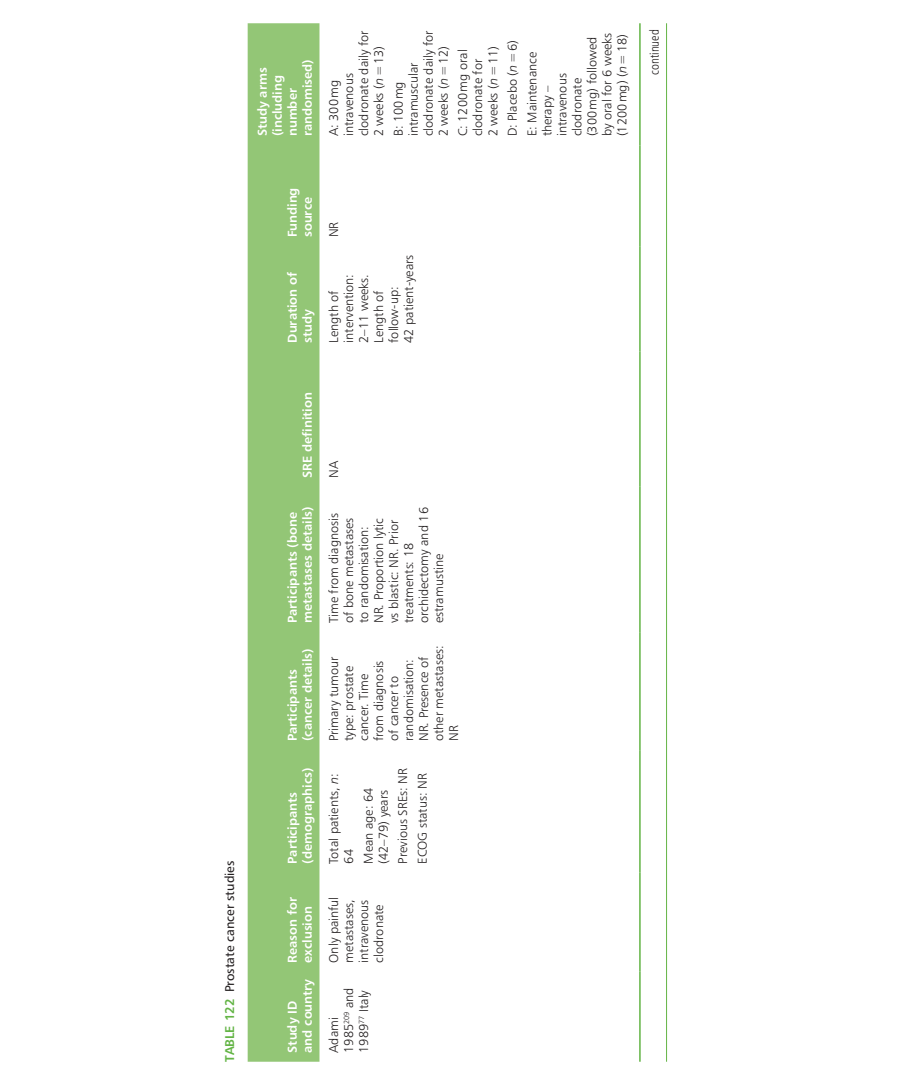
<style>
.page{position:relative;width:919px;height:1079px;background:#fff}
.page>*{position:absolute;margin:0;border:0;box-sizing:border-box;transform-origin:0 0}
._7_2_Table_text__Tab{font:12.75px/15px "Humanist 777 BT Light B";color:#231f20}
._7_10_Table_head__Ta{font:12.75px/15px "Humanist 777 BT Bold B";color:#fff}
._7_0_Table_legend__T{font:12.75px "Humanist 777 BT Roman B";color:#231f20}
._7_3_Table_text_cont{font:12.75px "Humanist 777 BT Light Condensed B";color:#231f20}
.s1{font-family:"Humanist 777 BT Bold B";color:#63b445}
.s2{font-family:"Humanist 777 BT Light Italic B"}
</style>
<div class="page">
<div style="left:248px;top:23px;width:71px;height:1038px;background:#93c676"></div>
<hr style="left:639px;top:971px;width:1px;height:90px;background:#63b445">
<hr style="left:639px;top:872px;width:1px;height:99px;background:#63b445">
<hr style="left:639px;top:750px;width:1px;height:122px;background:#63b445">
<hr style="left:639px;top:632px;width:1px;height:118px;background:#63b445">
<hr style="left:639px;top:486px;width:1px;height:146px;background:#63b445">
<hr style="left:639px;top:351px;width:1px;height:135px;background:#63b445">
<hr style="left:639px;top:246px;width:1px;height:105px;background:#63b445">
<hr style="left:639px;top:145px;width:1px;height:101px;background:#63b445">
<hr style="left:639px;top:23px;width:1px;height:122px;background:#63b445">
<hr style="left:666px;top:23px;width:1px;height:1038px;background:#63b445">
<p class="_7_0_Table_legend__T" style="left:222px;top:1061px;width:202px;rotate:-90deg"><span class="s1">TABLE 122</span> Prostate cancer studies</p>
<p class="_7_10_Table_head__Ta" style="left:255px;top:136px;width:79px;rotate:-90deg">Study arms (including number randomised)</p>
<p class="_7_2_Table_text__Tab" style="left:326px;top:136px;width:107px;rotate:-90deg">A: 300mg intravenous clodronate daily for<br>2 weeks (<span class="s2">n</span>=13)</p>
<p class="_7_2_Table_text__Tab" style="left:390px;top:136px;width:107px;rotate:-90deg">B: 100mg intramuscular clodronate daily for<br>2 weeks (<span class="s2">n</span>=12)</p>
<p class="_7_2_Table_text__Tab" style="left:455px;top:136px;width:92px;rotate:-90deg">C: 1200mg oral clodronate for<br>2 weeks (<span class="s2">n</span>=11)</p>
<p class="_7_2_Table_text__Tab" style="left:504px;top:136px;width:98px;rotate:-90deg">D: Placebo (<span class="s2">n</span>=6)</p>
<p class="_7_2_Table_text__Tab" style="left:524px;top:136px;width:105px;rotate:-90deg">E: Maintenance therapy – intravenous clodronate (300mg) followed by oral for 6 weeks (1200mg) (<span class="s2">n</span>=18)</p>
<p class="_7_3_Table_text_cont" style="left:646px;top:75px;width:47px;rotate:-90deg">continued</p>
<p class="_7_10_Table_head__Ta" style="left:285px;top:237px;width:51px;rotate:-90deg">Funding source</p>
<p class="_7_10_Table_head__Ta" style="left:285px;top:342px;width:72px;rotate:-90deg">Duration of study</p>
<p class="_7_2_Table_text__Tab" style="left:326px;top:237px;width:17px;rotate:-90deg">NR</p>
<p class="_7_2_Table_text__Tab" style="left:326px;top:342px;width:89px;rotate:-90deg">Length of intervention:<br>2–11 weeks.<br>Length of follow-up:<br>42 patient-years</p>
<p class="_7_10_Table_head__Ta" style="left:300px;top:477px;width:87px;rotate:-90deg">SRE definition</p>
<p class="_7_10_Table_head__Ta" style="left:285px;top:623px;width:118px;rotate:-90deg">Participants (bone metastases details)</p>
<p class="_7_10_Table_head__Ta" style="left:285px;top:741px;width:94px;rotate:-90deg">Participants (cancer details)</p>
<p class="_7_10_Table_head__Ta" style="left:285px;top:863px;width:97px;rotate:-90deg">Participants (demographics)</p>
<p class="_7_10_Table_head__Ta" style="left:285px;top:962px;width:67px;rotate:-90deg">Reason for exclusion</p>
<p class="_7_10_Table_head__Ta" style="left:285px;top:1052px;width:75px;rotate:-90deg">Study ID and country</p>
<p class="_7_2_Table_text__Tab" style="left:326px;top:477px;width:18px;rotate:-90deg">NA</p>
<p class="_7_2_Table_text__Tab" style="left:326px;top:623px;width:117px;rotate:-90deg">Time from diagnosis of bone metastases to randomisation:<br>NR. Proportion lytic vs blastic: NR. Prior treatments: 18 orchidectomy and 16 estramustine</p>
<p class="_7_2_Table_text__Tab" style="left:326px;top:741px;width:97px;rotate:-90deg">Primary tumour type: prostate cancer. Time from diagnosis<br>of cancer to randomisation:<br>NR. Presence of other metastases:<br>NR</p>
<p class="_7_2_Table_text__Tab" style="left:326px;top:863px;width:92px;rotate:-90deg">Total patients, <span class="s2">n</span>:<br>64</p>
<p class="_7_2_Table_text__Tab" style="left:395px;top:863px;width:97px;rotate:-90deg">Previous SREs: NR</p>
<p class="_7_2_Table_text__Tab" style="left:414px;top:863px;width:92px;rotate:-90deg">ECOG status: NR</p>
<p class="_7_2_Table_text__Tab" style="left:360px;top:863px;width:77px;rotate:-90deg">Mean age: 64 (42–79) years</p>
<p class="_7_2_Table_text__Tab" style="left:326px;top:962px;width:67px;rotate:-90deg">Only painful metastases, intravenous clodronate</p>
<p class="_7_2_Table_text__Tab" style="left:326px;top:1052px;width:67px;rotate:-90deg">Adami<br>1985<sup>209</sup> and<br>1989<sup>77</sup> Italy</p>
</div>
